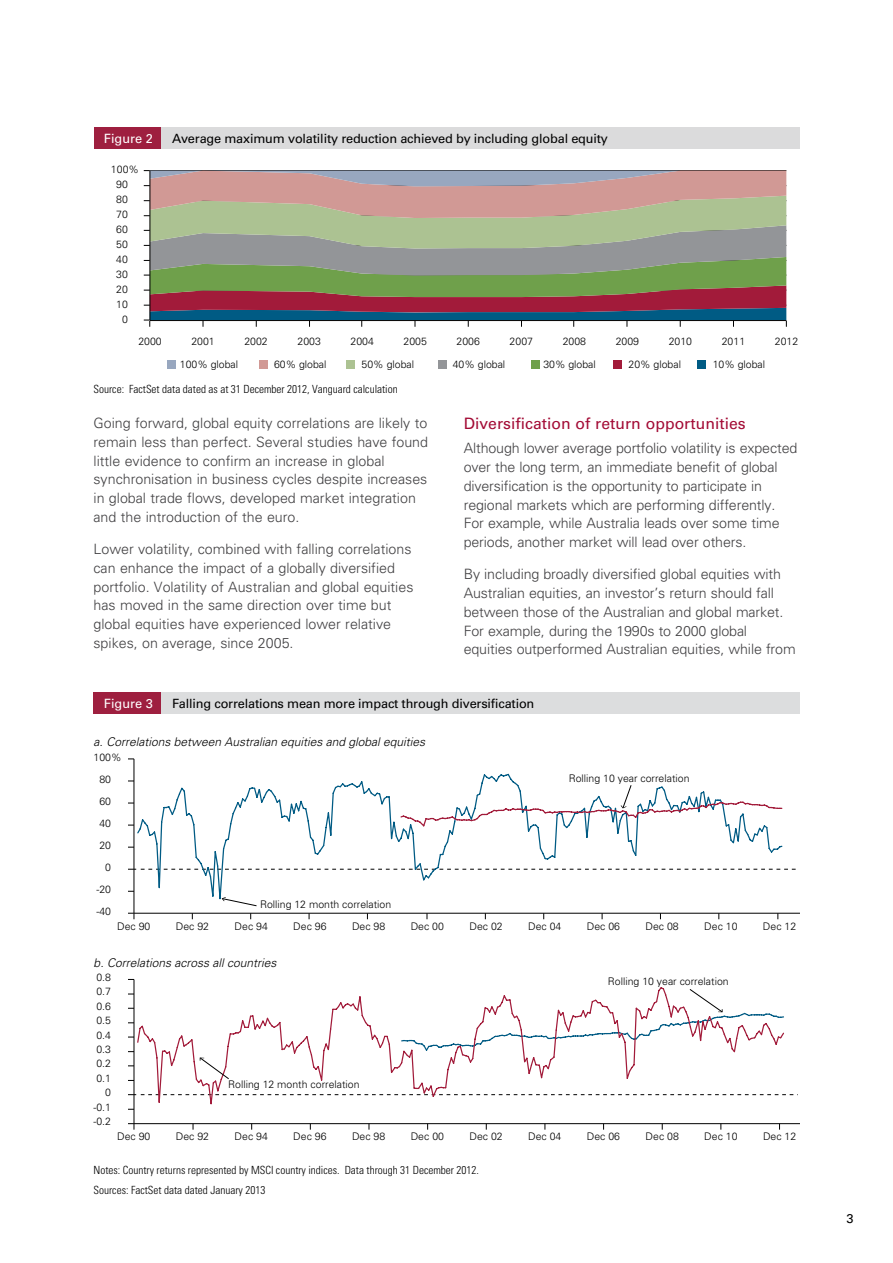
<style>
.page{position:relative;width:893px;height:1263px;background:#fff}
.page>*{position:absolute;margin:0;border:0;box-sizing:border-box;transform-origin:0 0}
.t1{font:15.75px "Univers";color:#a30b35}
.t2{font:300 14.25px/18.8px "Univers";color:#414042}
.t3{font:12.75px "Univers LT Std";letter-spacing:-.015em;color:#000}
.t4{font:12.75px "Univers";letter-spacing:-.015em;color:#000}
.t5{font:12.75px "Univers LT Std";color:#fff}
.t6{font:12.75px "Univers";color:#fff}
.t7{font:italic 300 12px "Univers";color:#000}
.t8{font:300 condensed 11.25px/19.8px "Univers";color:#000}
.t9{font:300 10.5px "Univers";color:#000}
.s1{font-family:"Univers LT Std"}
</style>
<div class="page">
<div style="left:158px;top:128px;width:641px;height:21px;background:#dbdbdc"></div>
<div style="left:95px;top:128px;width:66px;height:21px;background:#9e1f3f"></div>
<svg style="left:144px;top:170px;width:643px;height:157px;background:#9b9384"></svg>
<div style="left:167px;top:360px;width:9px;height:9px;background:#98a7bf"></div>
<div style="left:259px;top:360px;width:9px;height:9px;background:#d19995"></div>
<div style="left:346px;top:360px;width:9px;height:9px;background:#acc292"></div>
<div style="left:438px;top:360px;width:9px;height:9px;background:#939598"></div>
<div style="left:531px;top:360px;width:9px;height:9px;background:#6fa04b"></div>
<div style="left:613px;top:360px;width:9px;height:9px;background:#a21b3a"></div>
<div style="left:697px;top:360px;width:9px;height:9px;background:#005b84"></div>
<div style="left:158px;top:693px;width:641px;height:21px;background:#dcddde"></div>
<div style="left:94px;top:693px;width:67px;height:21px;background:#9e1f3f"></div>
<hr style="left:134px;top:759px;width:1px;height:154px;background:#000">
<svg style="left:128px;top:869px;width:668px;height:1px"></svg>
<hr style="left:134px;top:913px;width:665px;height:1px;background:#000">
<svg style="left:128px;top:913px;width:7px;height:6px"></svg>
<svg style="left:136px;top:773px;width:647px;height:127px"></svg>
<svg style="left:222px;top:897px;width:35px;height:9px"></svg>
<svg style="left:399px;top:784px;width:384px;height:44px"></svg>
<hr style="left:134px;top:979px;width:1px;height:145px;background:#000">
<svg style="left:128px;top:1094px;width:670px;height:1px"></svg>
<hr style="left:134px;top:1123px;width:665px;height:1px;background:#000">
<svg style="left:128px;top:1123px;width:7px;height:6px"></svg>
<svg style="left:136px;top:987px;width:649px;height:118px"></svg>
<svg style="left:400px;top:988px;width:385px;height:64px"></svg>
<svg style="left:199px;top:1057px;width:31px;height:23px"></svg>
<p class="t5" style="left:104px;top:131px;width:51px">Figure 2</p>
<p class="t3" style="left:172px;top:131px;width:437px">Average maximum volatility reduction achieved by including global equity</p>
<p class="t9" style="left:111px;top:163px;width:30px">100%</p>
<p class="t9" style="left:116px;top:178px;width:13px">90</p>
<p class="t9" style="left:116px;top:193px;width:13px">80</p>
<p class="t9" style="left:116px;top:208px;width:13px">70</p>
<p class="t9" style="left:116px;top:223px;width:13px">60</p>
<p class="t9" style="left:116px;top:238px;width:13px">50</p>
<p class="t9" style="left:116px;top:253px;width:13px">40</p>
<p class="t9" style="left:116px;top:268px;width:13px">30</p>
<p class="t9" style="left:116px;top:283px;width:13px">20</p>
<p class="t9" style="left:116px;top:298px;width:13px">10</p>
<p class="t9" style="left:122px;top:313px;width:7px">0</p>
<p class="t9" style="left:138px;top:334px;width:25px">2000</p>
<p class="t9" style="left:191px;top:334px;width:25px">2001</p>
<p class="t9" style="left:244px;top:334px;width:25px">2002</p>
<p class="t9" style="left:297px;top:334px;width:25px">2003</p>
<p class="t9" style="left:351px;top:334px;width:25px">2004</p>
<p class="t9" style="left:404px;top:334px;width:25px">2005</p>
<p class="t9" style="left:457px;top:334px;width:25px">2006</p>
<p class="t9" style="left:510px;top:334px;width:25px">2007</p>
<p class="t9" style="left:563px;top:334px;width:25px">2008</p>
<p class="t9" style="left:616px;top:334px;width:25px">2009</p>
<p class="t9" style="left:669px;top:334px;width:25px">2010</p>
<p class="t9" style="left:722px;top:334px;width:25px">2011</p>
<p class="t9" style="left:775px;top:334px;width:25px">2012</p>
<p class="t8" style="left:94px;top:379px;width:306px">Source: FactSet data dated as at 31 December 2012, Vanguard calculation</p>
<p class="t9" style="left:180px;top:358px;width:60px">100% global</p>
<p class="t9" style="left:274px;top:358px;width:54px">60% global</p>
<p class="t9" style="left:362px;top:358px;width:54px">50% global</p>
<p class="t9" style="left:453px;top:358px;width:54px">40% global</p>
<p class="t9" style="left:543px;top:358px;width:54px">30% global</p>
<p class="t9" style="left:628px;top:358px;width:54px">20% global</p>
<p class="t9" style="left:713px;top:358px;width:54px">10% global</p>
<p class="t2" style="left:94px;top:414px;width:336px">Going forward, global equity correlations are likely to remain less than perfect. Several studies have found little evidence to confirm an increase in global synchronisation in business cycles despite increases in global trade flows, developed market integration and the introduction of the euro.</p>
<p class="t2" style="left:94px;top:540px;width:321px">Lower volatility, combined with falling correlations can enhance the impact of a globally diversified portfolio. Volatility of Australian and global equities has moved in the same direction over time but global equities have experienced lower relative spikes, on average, since 2005.</p>
<p class="t1" style="left:464px;top:414px;width:283px">Diversification of return opportunities</p>
<p class="t2" style="left:464px;top:439px;width:335px">Although lower average portfolio volatility is expected over the long term, an immediate benefit of global diversification is the opportunity to participate in regional markets which are performing differently.<br>For example, while Australia leads over some time periods, another market will lead over others.</p>
<p class="t2" style="left:464px;top:565px;width:333px">By including broadly diversified global equities with Australian equities, an investor’s return should fall between those of the Australian and global market.<br>For example, during the 1990s to 2000 global equities outperformed Australian equities, while from</p>
<p class="t6" style="left:104px;top:696px;width:51px">Figure <span class="s1">3</span></p>
<p class="t4" style="left:172px;top:696px;width:364px">Falling correlations mean more impact through diversification</p>
<p class="t7" style="left:94px;top:735px;width:333px">a. Correlations between Australian equities and global equities</p>
<p class="t9" style="left:94px;top:750px;width:30px">100%</p>
<p class="t9" style="left:99px;top:772px;width:13px">80</p>
<p class="t9" style="left:99px;top:794px;width:13px">60</p>
<p class="t9" style="left:99px;top:816px;width:13px">40</p>
<p class="t9" style="left:99px;top:839px;width:13px">20</p>
<p class="t9" style="left:105px;top:861px;width:7px">0</p>
<p class="t9" style="left:96px;top:883px;width:16px">-20</p>
<p class="t9" style="left:96px;top:905px;width:16px">-40</p>
<p class="t9" style="left:260px;top:898px;width:133px">Rolling 12 month correlation</p>
<p class="t9" style="left:569px;top:772px;width:122px">Rolling 10 year correlation</p>
<p class="t9" style="left:117px;top:919px;width:35px">Dec 90</p>
<p class="t9" style="left:176px;top:919px;width:35px">Dec 92</p>
<p class="t9" style="left:235px;top:919px;width:35px">Dec 94</p>
<p class="t9" style="left:293px;top:919px;width:35px">Dec 96</p>
<p class="t9" style="left:352px;top:919px;width:35px">Dec 98</p>
<p class="t9" style="left:411px;top:919px;width:35px">Dec 00</p>
<p class="t9" style="left:469px;top:919px;width:35px">Dec 02</p>
<p class="t9" style="left:528px;top:919px;width:35px">Dec 04</p>
<p class="t9" style="left:587px;top:919px;width:35px">Dec 06</p>
<p class="t9" style="left:645px;top:919px;width:35px">Dec 08</p>
<p class="t9" style="left:704px;top:919px;width:35px">Dec 10</p>
<p class="t9" style="left:763px;top:919px;width:35px">Dec 12</p>
<p class="t7" style="left:94px;top:955px;width:184px">b. Correlations across all countries</p>
<p class="t9" style="left:96px;top:971px;width:16px">0.8</p>
<p class="t9" style="left:96px;top:985px;width:16px">0.7</p>
<p class="t9" style="left:96px;top:999px;width:16px">0.6</p>
<p class="t9" style="left:96px;top:1014px;width:16px">0.5</p>
<p class="t9" style="left:96px;top:1028px;width:16px">0.4</p>
<p class="t9" style="left:96px;top:1043px;width:16px">0.3</p>
<p class="t9" style="left:96px;top:1057px;width:16px">0.2</p>
<p class="t9" style="left:96px;top:1072px;width:16px">0.1</p>
<p class="t9" style="left:105px;top:1086px;width:7px">0</p>
<p class="t9" style="left:94px;top:1100px;width:19px">-0.1</p>
<p class="t9" style="left:94px;top:1115px;width:19px">-0.2</p>
<p class="t9" style="left:228px;top:1078px;width:133px">Rolling 12 month correlation</p>
<p class="t9" style="left:608px;top:975px;width:122px">Rolling 10 year correlation</p>
<p class="t9" style="left:117px;top:1130px;width:35px">Dec 90</p>
<p class="t9" style="left:176px;top:1130px;width:35px">Dec 92</p>
<p class="t9" style="left:235px;top:1130px;width:35px">Dec 94</p>
<p class="t9" style="left:293px;top:1130px;width:35px">Dec 96</p>
<p class="t9" style="left:352px;top:1130px;width:35px">Dec 98</p>
<p class="t9" style="left:411px;top:1130px;width:35px">Dec 00</p>
<p class="t9" style="left:469px;top:1130px;width:35px">Dec 02</p>
<p class="t9" style="left:528px;top:1130px;width:35px">Dec 04</p>
<p class="t9" style="left:587px;top:1130px;width:35px">Dec 06</p>
<p class="t9" style="left:646px;top:1130px;width:35px">Dec 08</p>
<p class="t9" style="left:704px;top:1130px;width:35px">Dec 10</p>
<p class="t9" style="left:763px;top:1130px;width:35px">Dec 12</p>
<p class="t8" style="left:94px;top:1160px;width:387px">Notes: Country returns represented by MSCI country indices. Data through 31 December 2012.<br>Sources: FactSet data dated January 2013</p>
<p class="t4" style="left:846px;top:1210px;width:9px">3</p>
</div>
